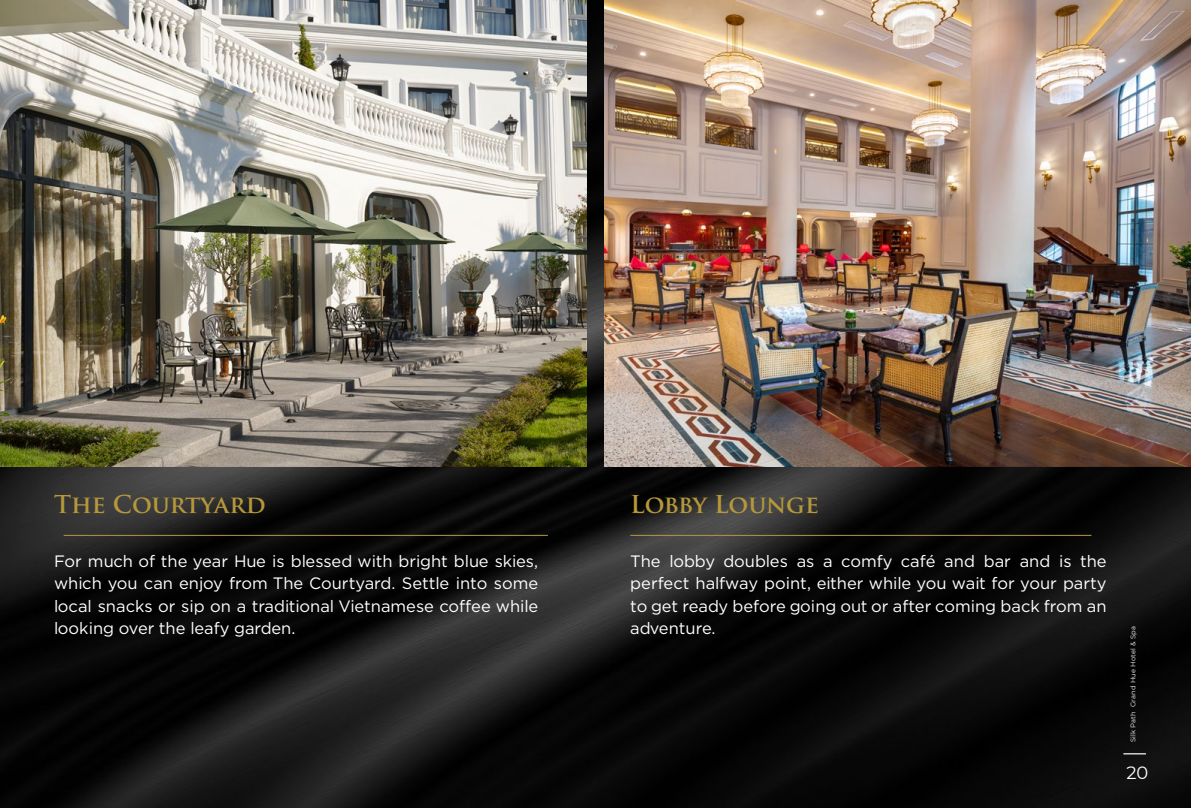
<style>
.page{position:relative;width:1191px;height:808px;background:#fff}
.page>*{position:absolute;margin:0;border:0;box-sizing:border-box;transform-origin:0 0}
.t1{font:700 24px "Trajan Pro";letter-spacing:-.005em;color:#b6983a}
.t2{font:17.85px "Montserrat";color:#fff}
.t3{font:16.5px/22.5px "Gotham";color:#fff;text-align:justify}
.t4{font:6.75px "Montserrat";letter-spacing:.025em;color:#fff}
</style>
<div class="page">
<img style="left:0;top:0;width:1191px;height:808px">
<img style="left:0;top:0;width:586px;height:466px">
<img style="left:604px;top:0;width:587px;height:466px">
<hr style="left:64px;top:535px;width:484px;height:1px;background:#b6983a">
<hr style="left:630px;top:535px;width:461px;height:1px;background:#b6983a">
<svg style="left:1123px;top:753px;width:23px;height:1px"></svg>
<h1 class="t1" style="left:54px;top:490px;width:213px">The Courtyard</h1>
<h1 class="t1" style="left:630px;top:490px;width:190px">Lobby Lounge</h1>
<p class="t3" style="left:54px;top:549px;width:486px">For much of the year Hue is blessed with bright blue skies, which you can enjoy from The Courtyard. Settle into some local snacks or sip on a traditional Vietnamese coffee while looking over the leafy garden.</p>
<p class="t3" style="left:630px;top:549px;width:478px">The lobby doubles as a comfy café and bar and is the perfect halfway point, either while you wait for your party to get ready before going out or after coming back from an adventure.</p>
<p class="t4" style="left:1128px;top:742px;width:118px;rotate:-90deg">Silk Path Grand Hue Hotel &amp; Spa</p>
<p class="t2" style="left:1126px;top:760px;width:23px">20</p>
</div>
